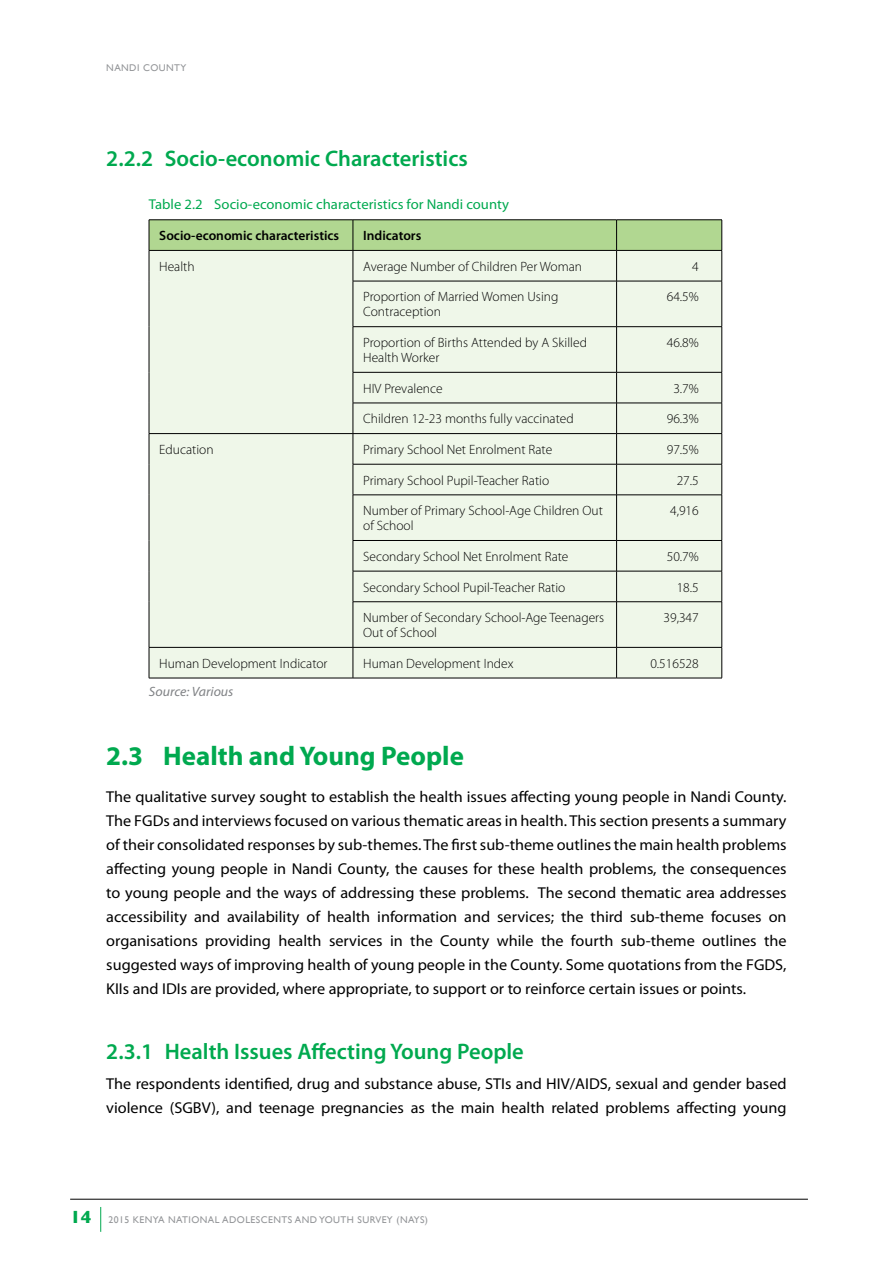
<style>
.page{position:relative;width:893px;height:1263px;background:#fff}
.page>*{position:absolute;margin:0;border:0;box-sizing:border-box;transform-origin:0 0}
.t1{font:700 27px "Myriad Pro";color:#00a94f}
.t2{font:600 22.5px "Myriad Pro";color:#00a94f}
.t3{font:15.75px/24px "Myriad Pro";color:#000;text-align:justify}
.t4{font:14.25px "Myriad Pro";color:#00a94f}
.t5{font:300 13.5px/15px "Myriad Pro";color:#000}
.t6{font:600 13.5px "Myriad Pro";color:#000}
.t7{font:italic 13.5px "Myriad Pro";color:#808285}
.t8{font:9.75px "Gill Sans";letter-spacing:.045em;color:#939598}
.s1{font-weight:700;font-size:18px;color:#00a94f}
</style>
<div class="page">
<hr style="left:70px;top:1199px;width:738px;height:1px;background:#000">
<svg style="left:100px;top:1207px;width:1px;height:25px"></svg>
<div style="left:150px;top:221px;width:571px;height:29px;background:#b1d791"></div>
<div style="left:150px;top:251px;width:571px;height:427px;background:#eff7e9"></div>
<hr style="left:149px;top:220px;width:204px;height:1px;background:#000">
<hr style="left:149px;top:220px;width:1px;height:30px;background:#000">
<hr style="left:353px;top:220px;width:264px;height:1px;background:#000">
<hr style="left:353px;top:220px;width:1px;height:30px;background:#000">
<hr style="left:617px;top:220px;width:105px;height:1px;background:#000">
<hr style="left:616px;top:220px;width:1px;height:30px;background:#000">
<hr style="left:721px;top:220px;width:1px;height:30px;background:#000">
<hr style="left:149px;top:250px;width:204px;height:1px;background:#000">
<hr style="left:149px;top:251px;width:1px;height:30px;background:#000">
<hr style="left:353px;top:250px;width:264px;height:1px;background:#000">
<hr style="left:353px;top:251px;width:1px;height:30px;background:#000">
<hr style="left:617px;top:250px;width:105px;height:1px;background:#000">
<hr style="left:616px;top:251px;width:1px;height:30px;background:#000">
<hr style="left:721px;top:251px;width:1px;height:30px;background:#000">
<hr style="left:149px;top:281px;width:1px;height:46px;background:#000">
<hr style="left:353px;top:281px;width:264px;height:1px;background:#000">
<hr style="left:353px;top:281px;width:1px;height:45px;background:#000">
<hr style="left:617px;top:281px;width:105px;height:1px;background:#000">
<hr style="left:616px;top:281px;width:1px;height:45px;background:#000">
<hr style="left:721px;top:281px;width:1px;height:45px;background:#000">
<hr style="left:149px;top:327px;width:1px;height:45px;background:#000">
<hr style="left:353px;top:326px;width:264px;height:1px;background:#000">
<hr style="left:353px;top:327px;width:1px;height:45px;background:#000">
<hr style="left:617px;top:326px;width:105px;height:1px;background:#000">
<hr style="left:616px;top:327px;width:1px;height:45px;background:#000">
<hr style="left:721px;top:327px;width:1px;height:45px;background:#000">
<hr style="left:149px;top:372px;width:1px;height:31px;background:#000">
<hr style="left:353px;top:372px;width:264px;height:1px;background:#000">
<hr style="left:353px;top:372px;width:1px;height:31px;background:#000">
<hr style="left:617px;top:372px;width:105px;height:1px;background:#000">
<hr style="left:616px;top:372px;width:1px;height:31px;background:#000">
<hr style="left:721px;top:372px;width:1px;height:31px;background:#000">
<hr style="left:149px;top:403px;width:1px;height:30px;background:#000">
<hr style="left:353px;top:403px;width:264px;height:1px;background:#000">
<hr style="left:353px;top:403px;width:1px;height:30px;background:#000">
<hr style="left:617px;top:403px;width:105px;height:1px;background:#000">
<hr style="left:616px;top:403px;width:1px;height:30px;background:#000">
<hr style="left:721px;top:403px;width:1px;height:30px;background:#000">
<hr style="left:149px;top:433px;width:204px;height:1px;background:#000">
<hr style="left:149px;top:434px;width:1px;height:30px;background:#000">
<hr style="left:353px;top:433px;width:264px;height:1px;background:#000">
<hr style="left:353px;top:434px;width:1px;height:30px;background:#000">
<hr style="left:617px;top:433px;width:105px;height:1px;background:#000">
<hr style="left:616px;top:434px;width:1px;height:30px;background:#000">
<hr style="left:721px;top:434px;width:1px;height:30px;background:#000">
<hr style="left:149px;top:464px;width:1px;height:31px;background:#000">
<hr style="left:353px;top:464px;width:264px;height:1px;background:#000">
<hr style="left:353px;top:464px;width:1px;height:31px;background:#000">
<hr style="left:617px;top:464px;width:105px;height:1px;background:#000">
<hr style="left:616px;top:464px;width:1px;height:31px;background:#000">
<hr style="left:721px;top:464px;width:1px;height:31px;background:#000">
<hr style="left:149px;top:495px;width:1px;height:45px;background:#000">
<hr style="left:353px;top:495px;width:264px;height:1px;background:#000">
<hr style="left:353px;top:495px;width:1px;height:45px;background:#000">
<hr style="left:617px;top:495px;width:105px;height:1px;background:#000">
<hr style="left:616px;top:495px;width:1px;height:45px;background:#000">
<hr style="left:721px;top:495px;width:1px;height:45px;background:#000">
<hr style="left:149px;top:540px;width:1px;height:31px;background:#000">
<hr style="left:353px;top:540px;width:264px;height:1px;background:#000">
<hr style="left:353px;top:541px;width:1px;height:30px;background:#000">
<hr style="left:617px;top:540px;width:105px;height:1px;background:#000">
<hr style="left:616px;top:541px;width:1px;height:30px;background:#000">
<hr style="left:721px;top:541px;width:1px;height:30px;background:#000">
<hr style="left:149px;top:571px;width:1px;height:31px;background:#000">
<hr style="left:353px;top:571px;width:264px;height:1px;background:#000">
<hr style="left:353px;top:571px;width:1px;height:30px;background:#000">
<hr style="left:617px;top:571px;width:105px;height:1px;background:#000">
<hr style="left:616px;top:571px;width:1px;height:30px;background:#000">
<hr style="left:721px;top:571px;width:1px;height:30px;background:#000">
<hr style="left:149px;top:602px;width:1px;height:45px;background:#000">
<hr style="left:353px;top:601px;width:264px;height:1px;background:#000">
<hr style="left:353px;top:602px;width:1px;height:45px;background:#000">
<hr style="left:617px;top:601px;width:105px;height:1px;background:#000">
<hr style="left:616px;top:602px;width:1px;height:45px;background:#000">
<hr style="left:721px;top:602px;width:1px;height:45px;background:#000">
<hr style="left:149px;top:647px;width:204px;height:1px;background:#000">
<hr style="left:149px;top:647px;width:1px;height:31px;background:#000">
<hr style="left:353px;top:647px;width:264px;height:1px;background:#000">
<hr style="left:353px;top:647px;width:1px;height:31px;background:#000">
<hr style="left:617px;top:647px;width:105px;height:1px;background:#000">
<hr style="left:616px;top:647px;width:1px;height:31px;background:#000">
<hr style="left:721px;top:647px;width:1px;height:31px;background:#000">
<hr style="left:149px;top:678px;width:204px;height:1px;background:#000">
<hr style="left:353px;top:678px;width:264px;height:1px;background:#000">
<hr style="left:617px;top:678px;width:105px;height:1px;background:#000">
<p class="t8" style="left:106px;top:61px;width:82px">NANDI COUNTY</p>
<h2 class="t2" style="left:106px;top:144px;width:363px">2.2.2 Socio-economic Characteristics</h2>
<p class="t4" style="left:149px;top:196px;width:362px">Table 2.2 Socio-economic characteristics for Nandi county</p>
<p class="t6" style="left:159px;top:227px;width:181px">Socio-economic characteristics</p>
<p class="t6" style="left:363px;top:227px;width:60px">Indicators</p>
<p class="t5" style="left:159px;top:259px;width:37px">Health</p>
<p class="t5" style="left:363px;top:259px;width:220px">Average Number of Children Per Woman</p>
<p class="t5" style="left:692px;top:259px;width:8px">4</p>
<p class="t5" style="left:363px;top:289px;width:197px">Proportion of Married Women Using<br>Contraception</p>
<p class="t5" style="left:667px;top:289px;width:34px">64.5%</p>
<p class="t5" style="left:363px;top:335px;width:225px">Proportion of Births Attended by A Skilled<br>Health Worker</p>
<p class="t5" style="left:667px;top:335px;width:34px">46.8%</p>
<p class="t5" style="left:363px;top:381px;width:81px">HIV Prevalence</p>
<p class="t5" style="left:673px;top:381px;width:27px">3.7%</p>
<p class="t5" style="left:363px;top:411px;width:212px">Children 12-23 months fully vaccinated</p>
<p class="t5" style="left:667px;top:411px;width:34px">96.3%</p>
<p class="t5" style="left:159px;top:442px;width:56px">Education</p>
<p class="t5" style="left:363px;top:442px;width:191px">Primary School Net Enrolment Rate</p>
<p class="t5" style="left:667px;top:442px;width:34px">97.5%</p>
<p class="t5" style="left:363px;top:472px;width:187px">Primary School Pupil-Teacher Ratio</p>
<p class="t5" style="left:677px;top:472px;width:24px">27.5</p>
<p class="t5" style="left:363px;top:503px;width:241px">Number of Primary School-Age Children Out of School</p>
<p class="t5" style="left:670px;top:503px;width:30px">4,916</p>
<p class="t5" style="left:363px;top:549px;width:207px">Secondary School Net Enrolment Rate</p>
<p class="t5" style="left:667px;top:549px;width:34px">50.7%</p>
<p class="t5" style="left:363px;top:579px;width:204px">Secondary School Pupil-Teacher Ratio</p>
<p class="t5" style="left:677px;top:579px;width:24px">18.5</p>
<p class="t5" style="left:363px;top:610px;width:243px">Number of Secondary School-Age Teenagers<br>Out of School</p>
<p class="t5" style="left:663px;top:610px;width:37px">39,347</p>
<p class="t5" style="left:159px;top:656px;width:170px">Human Development Indicator</p>
<p class="t5" style="left:363px;top:656px;width:152px">Human Development Index</p>
<p class="t5" style="left:650px;top:656px;width:50px">0.516528</p>
<p class="t7" style="left:149px;top:683px;width:86px">Source: Various</p>
<h1 class="t1" style="left:106px;top:739px;width:359px">2.3 Health and Young People</h1>
<p class="t3" style="left:106px;top:785px;width:682px">The qualitative survey sought to establish the health issues affecting young people in Nandi County.<br>The FGDs and interviews focused on various thematic areas in health. This section presents a summary of their consolidated responses by sub-themes. The first sub-theme outlines the main health problems affecting young people in Nandi County, the causes for these health problems, the consequences to young people and the ways of addressing these problems. The second thematic area addresses accessibility and availability of health information and services; the third sub-theme focuses on organisations providing health services in the County while the fourth sub-theme outlines the suggested ways of improving health of young people in the County. Some quotations from the FGDS, KIIs and IDIs are provided, where appropriate, to support or to reinforce certain issues or points.</p>
<h2 class="t2" style="left:106px;top:1037px;width:419px">2.3.1 Health Issues Affecting Young People</h2>
<p class="t3" style="left:106px;top:1071px;width:682px">The respondents identified, drug and substance abuse, STIs and HIV/AIDS, sexual and gender based violence (SGBV), and teenage pregnancies as the main health related problems affecting young</p>
<p class="t8" style="left:70px;top:1214px;width:359px"><span class="s1">14</span> 2015 KENYA NATIONAL ADOLESCENTS AND YOUTH SURVEY (NAYS)</p>
</div>
